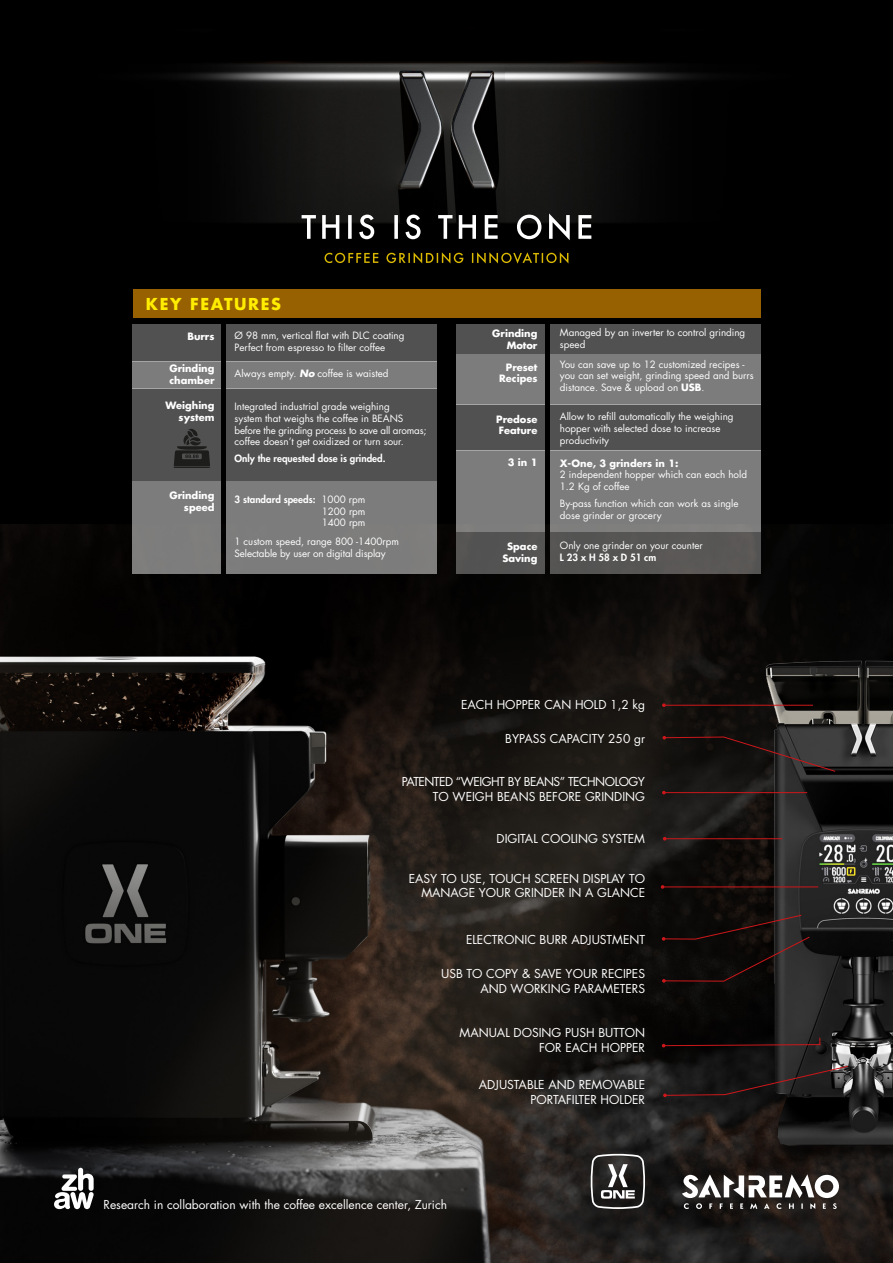
<style>
.page{position:relative;width:893px;height:1263px;background:#fff}
.page>*{position:absolute;margin:0;border:0;box-sizing:border-box;transform-origin:0 0}
.t1{font:700 16.05px "Futura Std";letter-spacing:.1em;color:#ffed00}
.t2{font:12px "Futura Std";color:#fff}
.t3{font:12px "Futura Std";letter-spacing:-.04em;color:#fff}
.t4{font:700 9.9px "Futura Std";color:#fff}
.t5{font:9.75px/11.9px "Futura Std";color:#fff}
.t6{font:9.75px/11.9px "Futura Std";letter-spacing:-.02em;color:#fff}
.t7{font:800 9.75px "Futura Std";color:#fff}
.t8{font:700 9.75px "Futura Std";color:#fff}
.s1{font-weight:700;font-style:italic}
.s2{font-weight:400}
.s3{font-weight:700}
</style>
<div class="page">
<img style="left:0;top:0;width:893px;height:1263px">
<svg style="left:682px;top:1174px;width:157px;height:35px"></svg>
<svg style="left:302px;top:213px;width:289px;height:27px"></svg>
<svg style="left:325px;top:252px;width:243px;height:12px;background:#382f00"></svg>
<div style="left:133px;top:361px;width:88px;height:28px;background:#7c7c7c"></div>
<div style="left:226px;top:361px;width:210px;height:28px;background:#7c7c7c"></div>
<div style="left:550px;top:354px;width:210px;height:51px;background:#7c7c7c"></div>
<div style="left:133px;top:289px;width:627px;height:28px;background:#976000"></div>
<div style="left:133px;top:324px;width:88px;height:37px;background:#515151"></div>
<div style="left:457px;top:324px;width:88px;height:30px;background:#515151"></div>
<div style="left:226px;top:324px;width:210px;height:37px;background:#515151"></div>
<div style="left:550px;top:324px;width:210px;height:30px;background:#515151"></div>
<div style="left:133px;top:389px;width:88px;height:92px;background:#515151"></div>
<div style="left:226px;top:389px;width:210px;height:92px;background:#515151"></div>
<div style="left:550px;top:532px;width:210px;height:41px;background:#575655"></div>
<div style="left:550px;top:405px;width:210px;height:46px;background:#515151"></div>
<div style="left:457px;top:354px;width:88px;height:51px;background:#7c7c7c"></div>
<div style="left:457px;top:451px;width:88px;height:81px;background:#7c7c7c"></div>
<div style="left:457px;top:405px;width:88px;height:46px;background:#515151"></div>
<div style="left:457px;top:532px;width:88px;height:41px;background:#535353"></div>
<div style="left:133px;top:481px;width:88px;height:92px;background:#7c7c7c"></div>
<div style="left:226px;top:481px;width:210px;height:92px;background:#7c7c7c"></div>
<div style="left:550px;top:451px;width:210px;height:81px;background:#7c7c7c"></div>
<svg style="left:173px;top:429px;width:37px;height:39px"></svg>
<img style="left:748px;top:640px;width:145px;height:537px">
<hr style="left:664px;top:705px;width:149px;height:1px;background:#cd171a">
<svg style="left:662px;top:703px;width:4px;height:4px"></svg>
<svg style="left:662px;top:736px;width:174px;height:36px;background:#241d1c"></svg>
<svg style="left:662px;top:914px;width:149px;height:69px;background:#1a1312"></svg>
<svg style="left:663px;top:1065px;width:186px;height:32px;background:#251f1f"></svg>
<hr style="left:665px;top:838px;width:117px;height:1px;background:#cd171a">
<hr style="left:664px;top:792px;width:143px;height:1px;background:#cd171a">
<hr style="left:663px;top:886px;width:155px;height:1px;background:#cd171a">
<svg style="left:662px;top:1038px;width:159px;height:9px"></svg>
<svg style="left:590px;top:1153px;width:55px;height:56px;background:#545352"></svg>
<svg style="left:54px;top:1168px;width:40px;height:41px"></svg>
<p class="t1" style="left:146px;top:293px;width:137px">KEY FEATURES</p>
<p class="t4" style="left:187px;top:330px;width:29px">Burrs</p>
<p class="t4" style="left:492px;top:326px;width:47px">Grinding</p>
<p class="t4" style="left:507px;top:338px;width:32px">Motor</p>
<p class="t4" style="left:506px;top:360px;width:33px">Preset</p>
<p class="t4" style="left:499px;top:372px;width:40px">Recipes</p>
<p class="t4" style="left:496px;top:412px;width:43px">Predose</p>
<p class="t4" style="left:499px;top:424px;width:40px">Feature</p>
<p class="t5" style="left:235px;top:330px;width:171px">Ø 98 mm, vertical flat with DLC coating</p>
<p class="t5" style="left:235px;top:342px;width:152px">Perfect from espresso to filter coffee</p>
<p class="t4" style="left:169px;top:362px;width:47px">Grinding</p>
<p class="t4" style="left:170px;top:374px;width:46px">chamber</p>
<p class="t5" style="left:235px;top:367px;width:156px">Always empty. <span class="s1">No</span> coffee is waisted</p>
<p class="t4" style="left:166px;top:399px;width:50px">Weighing</p>
<p class="t4" style="left:179px;top:411px;width:37px">system</p>
<p class="t5" style="left:235px;top:401px;width:157px">Integrated industrial grade weighing</p>
<p class="t5" style="left:235px;top:412px;width:170px">system that weighs the coffee in BEANS</p>
<p class="t6" style="left:235px;top:424px;width:193px">before the grinding process to save all aromas; coffee doesn’t get oxidized or turn sour.</p>
<p class="t7" style="left:235px;top:452px;width:153px">Only the requested dose is grinded.</p>
<p class="t7" style="left:235px;top:493px;width:132px">3 standard speeds: <span class="s2">1000 rpm</span></p>
<p class="t5" style="left:322px;top:505px;width:45px">1200 rpm</p>
<p class="t5" style="left:322px;top:517px;width:45px">1400 rpm</p>
<p class="t5" style="left:235px;top:535px;width:166px">1 custom speed, range 800 -1400rpm</p>
<p class="t5" style="left:235px;top:547px;width:153px">Selectable by user on digital display</p>
<p class="t4" style="left:508px;top:455px;width:31px">3 in 1</p>
<p class="t4" style="left:169px;top:489px;width:47px">Grinding</p>
<p class="t4" style="left:184px;top:501px;width:32px">speed</p>
<p class="t4" style="left:507px;top:540px;width:32px">Space</p>
<p class="t4" style="left:502px;top:552px;width:37px">Saving</p>
<p class="t5" style="left:560px;top:326px;width:187px">Managed by an inverter to control grinding speed</p>
<p class="t5" style="left:560px;top:358px;width:195px">You can save up to 12 customized recipes - you can set weight, grinding speed and burrs distance. Save &amp; upload on <span class="s3">USB</span>.</p>
<p class="t5" style="left:560px;top:411px;width:175px">Allow to refill automatically the weighing hopper with selected dose to increase productivity</p>
<p class="t8" style="left:560px;top:456px;width:120px">X-One, 3 grinders in 1:</p>
<p class="t5" style="left:560px;top:469px;width:189px">2 independent hopper which can each hold<br>1.2 Kg of coffee</p>
<p class="t5" style="left:560px;top:497px;width:180px">By-pass function which can work as single dose grinder or grocery</p>
<p class="t5" style="left:560px;top:540px;width:144px">Only one grinder on your counter</p>
<p class="t7" style="left:560px;top:551px;width:98px">L 23 x H 58 x D 51 cm</p>
<p class="t2" style="left:461px;top:697px;width:185px">EACH HOPPER CAN HOLD 1,2 kg</p>
<p class="t2" style="left:505px;top:731px;width:141px">BYPASS CAPACITY 250 gr</p>
<p class="t3" style="left:402px;top:774px;width:245px">PATENTED “WEIGHT BY BEANS” TECHNOLOGY</p>
<p class="t2" style="left:433px;top:789px;width:214px">TO WEIGH BEANS BEFORE GRINDING</p>
<p class="t2" style="left:497px;top:830px;width:150px">DIGITAL COOLING SYSTEM</p>
<p class="t2" style="left:409px;top:871px;width:238px">EASY TO USE, TOUCH SCREEN DISPLAY TO</p>
<p class="t2" style="left:421px;top:885px;width:225px">MANAGE YOUR GRINDER IN A GLANCE</p>
<p class="t2" style="left:466px;top:932px;width:180px">ELECTRONIC BURR ADJUSTMENT</p>
<p class="t2" style="left:441px;top:966px;width:205px">USB TO COPY &amp; SAVE YOUR RECIPES</p>
<p class="t2" style="left:480px;top:981px;width:166px">AND WORKING PARAMETERS</p>
<p class="t2" style="left:460px;top:1025px;width:187px">MANUAL DOSING PUSH BUTTON</p>
<p class="t2" style="left:539px;top:1039px;width:107px">FOR EACH HOPPER</p>
<p class="t2" style="left:479px;top:1077px;width:168px">ADJUSTABLE AND REMOVABLE</p>
<p class="t2" style="left:530px;top:1091px;width:116px">PORTAFILTER HOLDER</p>
<p class="t2" style="left:104px;top:1196px;width:345px">Research in collaboration with the coffee excellence center, Zurich</p>
</div>
